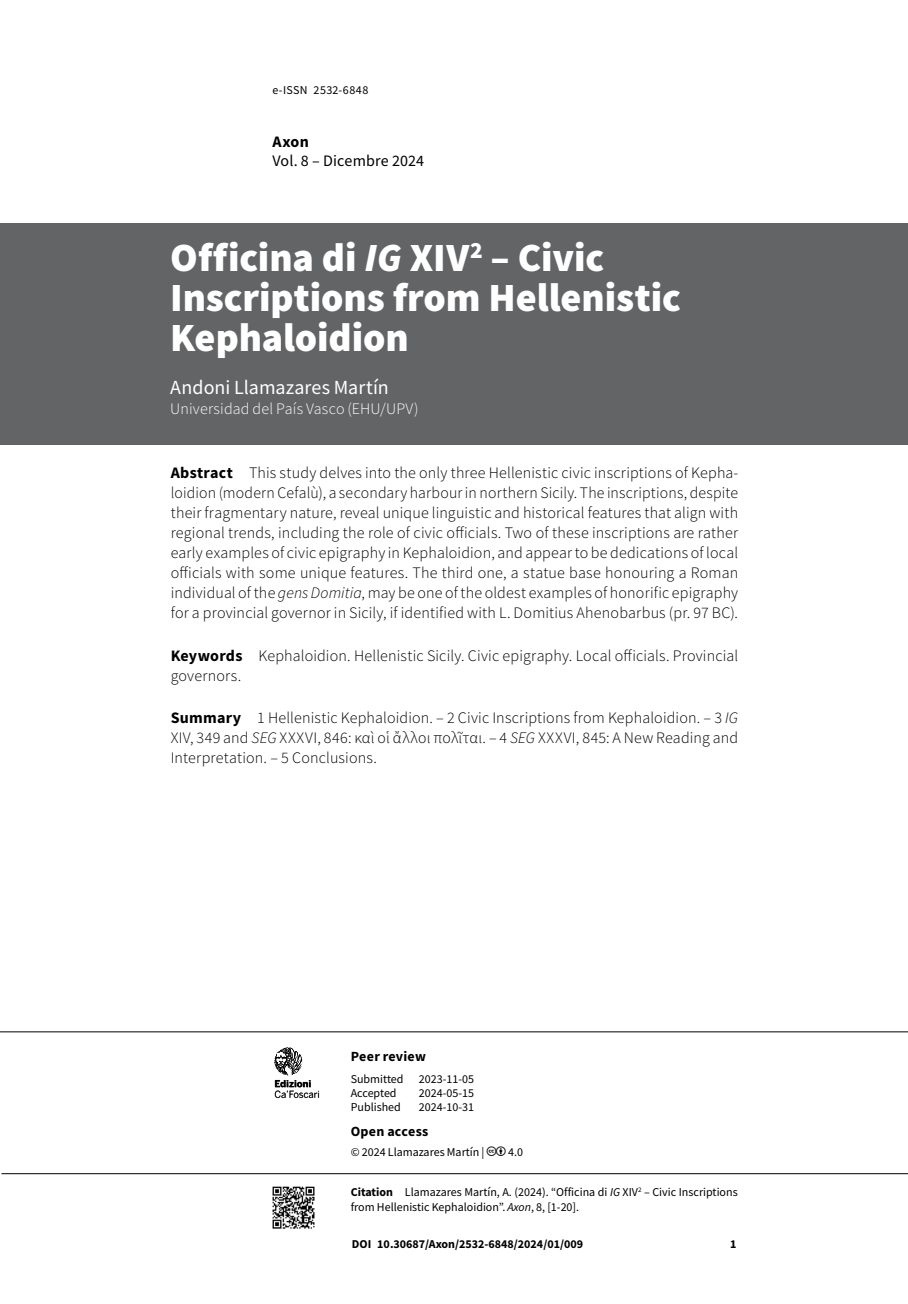
<style>
.page{position:relative;width:908px;height:1304px;background:#fff}
.page>*{position:absolute;margin:0;border:0;box-sizing:border-box;transform-origin:0 0}
.t1{font:900 40px/40px "Source Sans Pro";letter-spacing:-.005em;color:#fff}
.t2{font:20px "Source Sans Pro";letter-spacing:.005em;color:#fff}
.t3{font:300 16px/20px "Source Sans Pro";letter-spacing:.01em;color:#000;text-align:justify}
.t4{font:300 16px "Source Sans Pro";letter-spacing:.01em;color:#fff}
.t5{font:16px "Source Sans Pro";letter-spacing:.01em;color:#000}
.t6{font:700 16px "Source Sans Pro";color:#000}
.t7{font:700 14px "Source Sans Pro";letter-spacing:.02em;color:#000}
.t8{font:12px/15px "Source Sans Pro";color:#000}
.t9{font:700 12px "Source Sans Pro";color:#000}
.t10{font:12px "Source Sans Pro";letter-spacing:.03em;color:#000}
.t11{font:9.6px "Benton Sans";letter-spacing:-.01em;color:#000}
.t12{font:700 9.6px "Benton Sans";color:#000}
.s1{font-style:italic}
.s2{font-weight:700}
</style>
<div class="page">
<hr style="left:2px;top:1173px;width:905px;height:1px;background:#000">
<hr style="left:0;top:1031px;width:907px;height:1px;background:#000">
<img style="left:272px;top:1187px;width:42px;height:42px">
<svg style="left:274px;top:1047px;width:45px;height:51px"></svg>
<div style="left:0;top:223px;width:907px;height:221px;background:#636466"></div>
<p class="t10" style="left:272px;top:82px;width:97px">e-ISSN 2532-6848</p>
<p class="t6" style="left:272px;top:131px;width:38px">Axon</p>
<p class="t5" style="left:272px;top:151px;width:153px">Vol. 8 – Dicembre 2024</p>
<h1 class="t1" style="left:170px;top:237px;width:512px">Officina di <span class="s1">IG</span> XIV<sup>2</sup> – Civic<br>Inscriptions from Hellenistic<br>Kephaloidion</h1>
<p class="t2" style="left:170px;top:375px;width:220px">Andoni Llamazares Martín</p>
<p class="t4" style="left:170px;top:399px;width:250px">Universidad del País Vasco (EHU/UPV)</p>
<p class="t3" style="left:171px;top:463px;width:569px"><span class="s2">Abstract</span> This study delves into the only three Hellenistic civic inscriptions of Kepha&shy;loidion (modern Cefalù), a secondary harbour in northern Sicily. The inscriptions, despite their fragmentary nature, reveal unique linguistic and historical features that align with regional trends, including the role of civic officials. Two of these inscriptions are rather early examples of civic epigraphy in Kephaloidion, and appear to be dedications of local officials with some unique features. The third one, a statue base honouring a Roman individual of the <span class="s1">gens Domitia</span>, may be one of the oldest examples of honorific epigraphy for a provincial governor in Sicily, if identified with L. Domitius Ahenobarbus (pr. 97 BC).</p>
<p class="t3" style="left:171px;top:645px;width:568px"><span class="s2">Keywords</span> Kephaloidion. Hellenistic Sicily. Civic epigraphy. Local officials. Provincial governors.</p>
<p class="t3" style="left:171px;top:708px;width:568px"><span class="s2">Summary</span> 1 Hellenistic Kephaloidion. – 2 Civic Inscriptions from Kephaloidion. – 3 <span class="s1">IG </span>XIV, 349 and <span class="s1">SEG</span> XXXVI, 846: καὶ οἱ ἄλλοι πολῖται. – 4 <span class="s1">SEG</span> XXXVI, 845: A New Reading and Interpretation. – 5 Conclusions.</p>
<p class="t12" style="left:274px;top:1078px;width:38px">Edizioni</p>
<p class="t11" style="left:274px;top:1088px;width:47px">Ca’Foscari</p>
<p class="t7" style="left:350px;top:1046px;width:77px">Peer review</p>
<p class="t8" style="left:350px;top:1071px;width:54px">Submitted</p>
<p class="t8" style="left:418px;top:1071px;width:57px">2023-11-05</p>
<p class="t8" style="left:350px;top:1085px;width:47px">Accepted</p>
<p class="t8" style="left:418px;top:1085px;width:57px">2024-05-15</p>
<p class="t8" style="left:350px;top:1099px;width:52px">Published</p>
<p class="t8" style="left:418px;top:1099px;width:57px">2024-10-31</p>
<p class="t7" style="left:350px;top:1122px;width:79px">Open access</p>
<p class="t8" style="left:350px;top:1144px;width:135px">© 2024 Llamazares Martín |</p>
<p class="t8" style="left:508px;top:1144px;width:16px">4.0</p>
<p class="t8" style="left:350px;top:1184px;width:388px"><span class="s2">Citation</span> Llamazares Martín, A. (2024). “Officina di <span class="s1">IG</span> XIV<sup>2</sup> – Civic Inscriptions from Hellenistic Kephaloidion”. <span class="s1">Axon</span>, 8, [1-20].</p>
<p class="t9" style="left:351px;top:1235px;width:233px">DOI 10.30687/Axon/2532-6848/2024/01/009</p>
<p class="t9" style="left:729px;top:1236px;width:8px">1</p>
</div>
